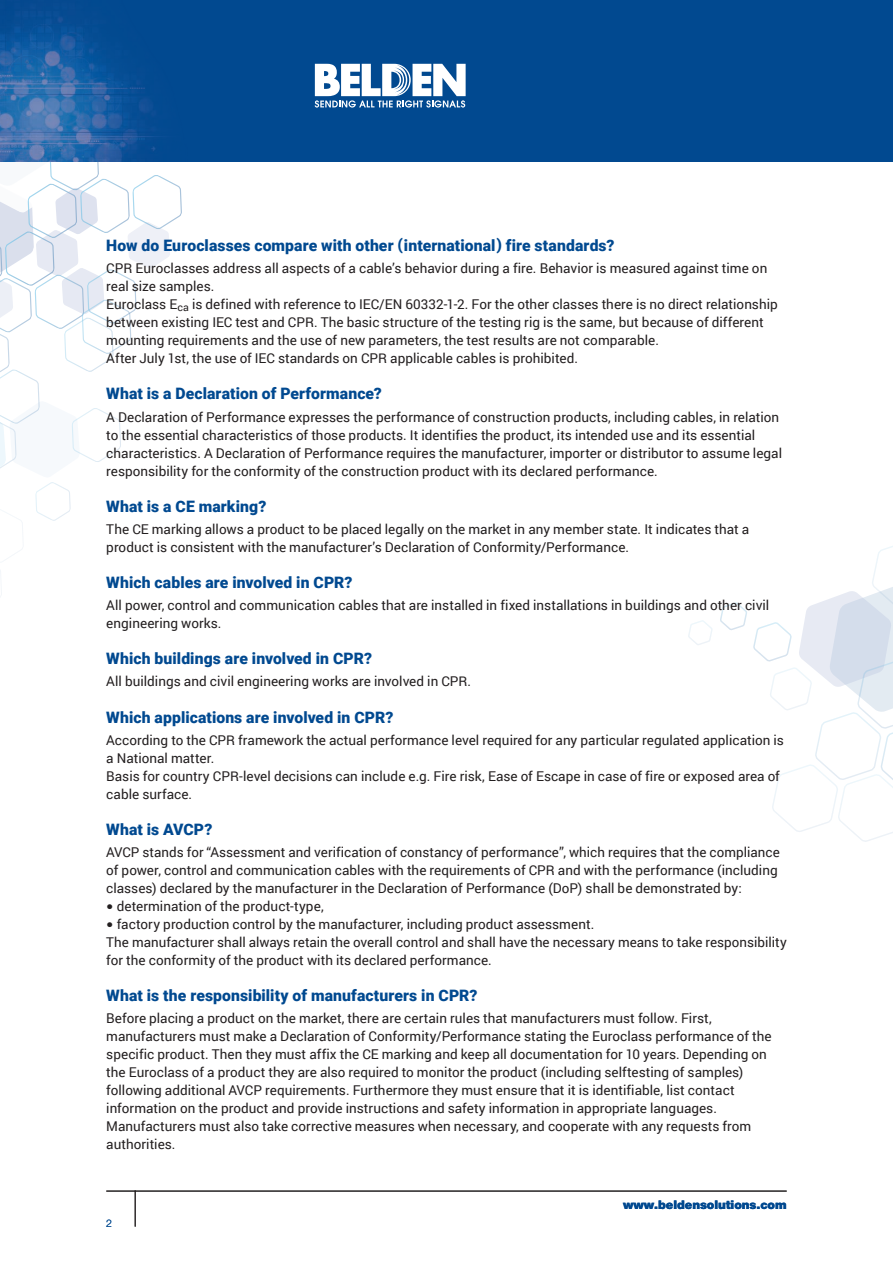
<style>
.page{position:relative;width:893px;height:1263px;background:#fff}
.page>*{position:absolute;margin:0;border:0;box-sizing:border-box;transform-origin:0 0}
.t1{font:900 15.75px "Roboto";letter-spacing:.005em;color:#014990}
.t2{font:13.5px/18px "Roboto";color:#231f20}
.t3{font:900 12px "Helvetica Neue";letter-spacing:-.005em;color:#014990}
.t4{font:300 10.5px "Helvetica Neue";color:#014990}
.s1{font-family:"Verdana"}
</style>
<div class="page">
<svg style="left:0;top:162px;width:182px;height:435px"></svg>
<div style="left:0;top:0;width:893px;height:162px;background:#014990"></div>
<img style="left:0;top:6px;width:159px;height:156px">
<svg style="left:315px;top:64px;width:151px;height:44px"></svg>
<svg style="left:688px;top:620px;width:24px;height:25px"></svg>
<svg style="left:720px;top:602px;width:27px;height:28px"></svg>
<svg style="left:753px;top:546px;width:140px;height:296px"></svg>
<hr style="left:135px;top:1191px;width:1px;height:35px;background:#231f20">
<svg style="left:106px;top:1191px;width:29px;height:1px"></svg>
<hr style="left:135px;top:1191px;width:652px;height:1px;background:#231f20">
<p class="t1" style="left:106px;top:235px;width:510px">How do Euroclasses compare with other (international) fire standards?</p>
<p class="t2" style="left:106px;top:259px;width:673px">CPR Euroclasses address all aspects of a cable’s behavior during a fire. Behavior is measured against time on real size samples.<br>Euroclass E<sub>ca</sub> is defined with reference to IEC/EN 60332-1-2. For the other classes there is no direct relationship between existing IEC test and CPR. The basic structure of the testing rig is the same, but because of different mounting requirements and the use of new parameters, the test results are not comparable.<br>After July 1st, the use of IEC standards on CPR applicable cables is prohibited.</p>
<p class="t1" style="left:106px;top:383px;width:277px">What is a Declaration of Performance?</p>
<p class="t2" style="left:106px;top:407px;width:677px">A Declaration of Performance expresses the performance of construction products, including cables, in relation to the essential characteristics of those products. It identifies the product, its intended use and its essential characteristics. A Declaration of Performance requires the manufacturer, importer or distributor to assume legal responsibility for the conformity of the construction product with its declared performance.</p>
<p class="t1" style="left:106px;top:495px;width:162px">What is a CE marking?</p>
<p class="t2" style="left:106px;top:520px;width:645px">The CE marking allows a product to be placed legally on the market in any member state. It indicates that a product is consistent with the manufacturer’s Declaration of Conformity/Performance.</p>
<p class="t1" style="left:106px;top:571px;width:248px">Which cables are involved in CPR?</p>
<p class="t2" style="left:106px;top:596px;width:664px">All power, control and communication cables that are installed in fixed installations in buildings and other civil engineering works.</p>
<p class="t1" style="left:106px;top:648px;width:267px">Which buildings are involved in CPR?</p>
<p class="t2" style="left:106px;top:672px;width:366px">All buildings and civil engineering works are involved in CPR.</p>
<p class="t1" style="left:106px;top:706px;width:289px">Which applications are involved in CPR?</p>
<p class="t2" style="left:106px;top:730px;width:679px">According to the CPR framework the actual performance level required for any particular regulated application is a National matter.<br>Basis for country CPR-level decisions can include e.g. Fire risk, Ease of Escape in case of fire or exposed area of cable surface.</p>
<p class="t1" style="left:106px;top:818px;width:108px">What is AVCP?</p>
<p class="t2" style="left:106px;top:843px;width:675px">AVCP stands for “Assessment and verification of constancy of performance”, which requires that the compliance of power, control and communication cables with the requirements of CPR and with the performance (including classes) declared by the manufacturer in the Declaration of Performance (DoP) shall be demonstrated by:</p>
<p class="t2" style="left:106px;top:897px;width:219px"><span class="s1">•</span> determination of the product-type,</p>
<p class="t2" style="left:106px;top:915px;width:682px"><span class="s1">•</span> factory production control by the manufacturer, including product assessment.<br>The manufacturer shall always retain the overall control and shall have the necessary means to take responsibility for the conformity of the product with its declared performance.</p>
<p class="t1" style="left:106px;top:984px;width:373px">What is the responsibility of manufacturers in CPR?</p>
<p class="t2" style="left:106px;top:1009px;width:667px">Before placing a product on the market, there are certain rules that manufacturers must follow. First, manufacturers must make a Declaration of Conformity/Performance stating the Euroclass performance of the specific product. Then they must affix the CE marking and keep all documentation for 10 years. Depending on the Euroclass of a product they are also required to monitor the product (including selftesting of samples) following additional AVCP requirements. Furthermore they must ensure that it is identifiable, list contact information on the product and provide instructions and safety information in appropriate languages.<br>Manufacturers must also take corrective measures when necessary, and cooperate with any requests from authorities.</p>
<p class="t4" style="left:106px;top:1216px;width:7px">2</p>
<p class="t3" style="left:623px;top:1197px;width:165px">www.beldensolutions.com</p>
</div>
